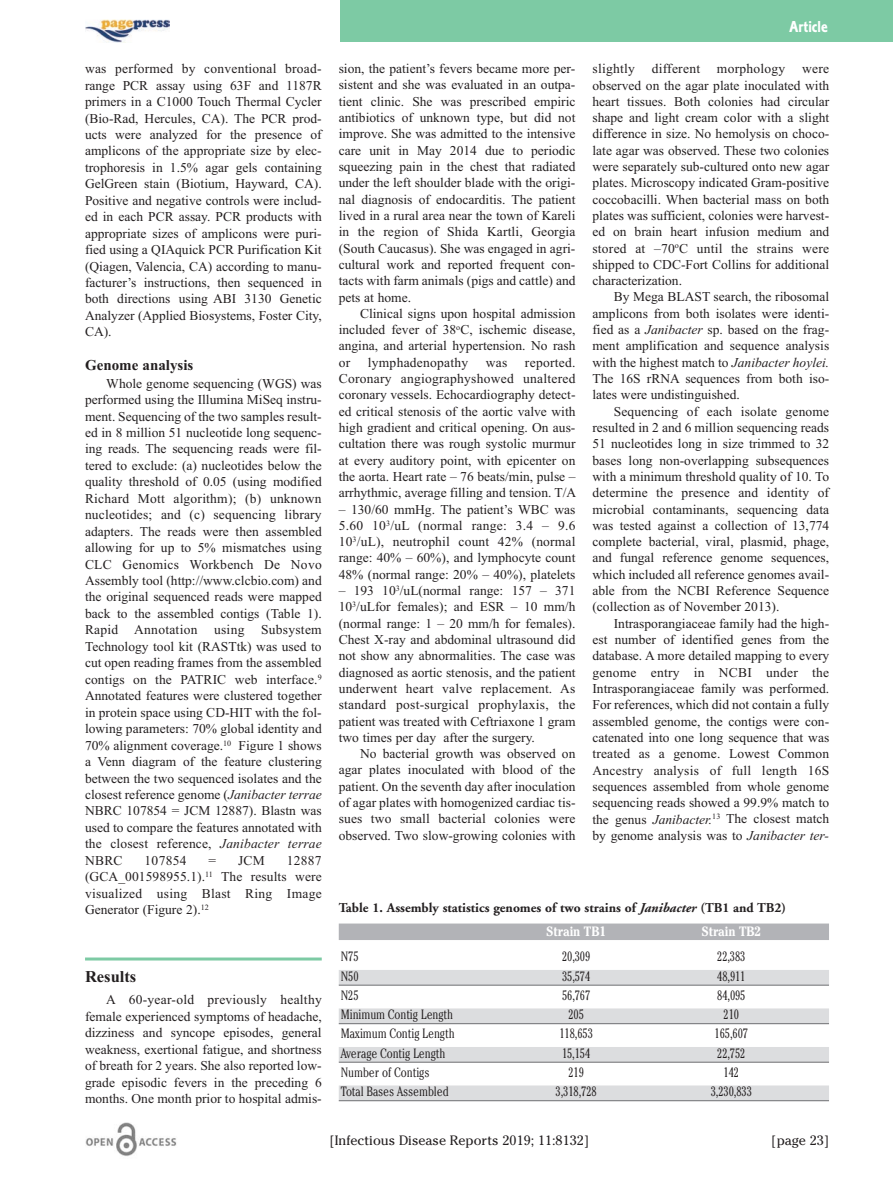
<style>
.page{position:relative;width:893px;height:1191px;background:#fff}
.page>*{position:absolute;margin:0;border:0;box-sizing:border-box;transform-origin:0 0}
.t1{font:700 16.5px "Times New Roman";color:#231f20}
.t2{font:16.5px "Corinthian Bold Condensed Plain";color:#fff}
.t3{font:700 15px "Times New Roman";color:#231f20}
.t4{font:13.5px/16.4px "Times New Roman";color:#231f20;text-align:justify}
.t5{font:300 condensed 13.5px "Cheltenham";letter-spacing:-.01em;color:#231f20}
.t6{font:700 13.5px "Adobe Garamond";color:#231f20}
.t7{font:13.5px "Cheltenham";color:#231f20}
.t8{font:700 condensed 13.5px "Cheltenham";letter-spacing:-.01em;color:#fff}
.t9{font:13.5px "Times New Roman";letter-spacing:.02em;color:#231f20}
.s1{font-style:italic}
</style>
<div class="page">
<hr style="left:85px;top:957px;width:237px;height:3px;background:#7dcaa4">
<div style="left:340px;top:0;width:553px;height:42px;background:#7dcaa4"></div>
<img style="left:86px;top:1123px;width:91px;height:33px">
<img style="left:85px;top:19px;width:85px;height:24px">
<div style="left:339px;top:923px;width:490px;height:17px;background:#b2b3b7"></div>
<div style="left:339px;top:970px;width:490px;height:15px;background:#dcdddf"></div>
<hr style="left:339px;top:985px;width:490px;height:1px;background:#6c6d70">
<div style="left:339px;top:1008px;width:490px;height:15px;background:#dcdddf"></div>
<hr style="left:339px;top:1023px;width:490px;height:1px;background:#6c6d70">
<div style="left:339px;top:1047px;width:490px;height:15px;background:#dcdddf"></div>
<hr style="left:339px;top:1062px;width:490px;height:1px;background:#6c6d70">
<div style="left:339px;top:1085px;width:490px;height:15px;background:#dcdddf"></div>
<hr style="left:339px;top:1100px;width:490px;height:1px;background:#6c6d70">
<p class="t2" style="left:789px;top:21px;width:40px">Article</p>
<p class="t4" style="left:339px;top:60px;width:238px">sion, the patient’s fevers became more per&shy;sistent and she was evaluated in an outpa&shy;tient clinic. She was prescribed empiric antibiotics of unknown type, but did not improve. She was admitted to the intensive care unit in May 2014 due to periodic squeezing pain in the chest that radiated under the left shoulder blade with the origi&shy;nal diagnosis of endocarditis. The patient lived in a rural area near the town of Kareli in the region of Shida Kartli, Georgia (South Caucasus). She was engaged in agri&shy;cultural work and reported frequent con&shy;tacts with farm animals (pigs and cattle) and pets at home.</p>
<p class="t4" style="left:339px;top:305px;width:238px;text-indent:21px">Clinical signs upon hospital admission included fever of 38<sup>o</sup>C, ischemic disease, angina, and arterial hypertension. No rash or</p>
<p class="t4" style="left:85px;top:60px;width:238px">was performed by conventional broad&shy;range PCR assay using 63F and 1187R primers in a C1000 Touch Thermal Cycler (Bio-Rad, Hercules, CA). The PCR prod&shy;ucts were analyzed for the presence of amplicons of the appropriate size by elec&shy;trophoresis in 1.5% agar gels containing GelGreen stain (Biotium, Hayward, CA).<br>Positive and negative controls were includ&shy;ed in each PCR assay. PCR products with appropriate sizes of amplicons were puri&shy;fied using a QIAquick PCR Purification Kit (Qiagen, Valencia, CA) according to manu&shy;facturer’s instructions, then sequenced in both directions using ABI 3130 Genetic Analyzer (Applied Biosystems, Foster City, CA).</p>
<p class="t3" style="left:85px;top:356px;width:110px">Genome analysis</p>
<p class="t4" style="left:85px;top:375px;width:238px;text-indent:21px">Whole genome sequencing (WGS) was performed using the Illumina MiSeq instru&shy;ment. Sequencing of the two samples result&shy;ed in 8 million 51 nucleotide long sequenc&shy;ing reads. The sequencing reads were fil&shy;tered to exclude: (a) nucleotides below the quality threshold of 0.05 (using modified Richard Mott algorithm); (b) unknown nucleotides; and (c) sequencing library adapters. The reads were then assembled allowing for up to 5% mismatches using CLC Genomics Workbench De Novo Assembly tool (http://www.clcbio.com) and the original sequenced reads were mapped back to the assembled contigs (Table 1).<br>Rapid Annotation using Subsystem Technology tool kit (RASTtk) was used to cut open reading frames from the assembled contigs on the PATRIC web interface.<sup>9<br></sup>Annotated features were clustered together in protein space using CD-HIT with the fol&shy;lowing parameters: 70% global identity and 70% alignment coverage.<sup>10</sup> Figure 1 shows a Venn diagram of the feature clustering between the two sequenced isolates and the closest reference genome (<span class="s1">Janibacter terrae </span>NBRC 107854 = JCM 12887). Blastn was used to compare the features annotated with the closest reference, <span class="s1">Janibacter terrae </span>NBRC</p>
<p class="t4" style="left:592px;top:60px;width:238px">slightly different morphology were observed on the agar plate inoculated with heart tissues. Both colonies had circular shape and light cream color with a slight difference in size. No hemolysis on choco&shy;late agar was observed. These two colonies were separately sub-cultured onto new agar plates. Microscopy indicated Gram-positive coccobacilli. When bacterial mass on both plates was sufficient, colonies were harvest&shy;ed on brain heart infusion medium and stored at –70<sup>o</sup>C until the strains were shipped to CDC-Fort Collins for additional characterization.</p>
<p class="t4" style="left:592px;top:289px;width:238px;text-indent:21px">By Mega BLAST search, the ribosomal amplicons from both isolates were identi&shy;fied as a <span class="s1">Janibacter</span> sp. based on the frag&shy;ment amplification and sequence analysis with the highest match to <span class="s1">Janibacter hoylei.<br></span>The 16S rRNA sequences from both iso&shy;lates were undistinguished.</p>
<p class="t4" style="left:592px;top:403px;width:238px;text-indent:21px">Sequencing of each isolate genome resulted in 2 and 6 million sequencing reads 51 nucleotides long in size trimmed to 32 bases long non-overlapping subsequences with a minimum threshold quality of 10. To determine the presence and identity of microbial contaminants, sequencing data was tested against a collection of 13,774 complete bacterial, viral, plasmid, phage, and fungal reference genome sequences, which included all reference genomes avail&shy;able from the NCBI Reference Sequence (collection as of November 2013).</p>
<p class="t4" style="left:592px;top:615px;width:238px;text-indent:21px">Intrasporangiaceae family had the high&shy;est number of identified genes from the database. A more detailed mapping to every genome entry in NCBI under the Intrasporangiaceae family was performed.<br>For references, which did not contain a fully assembled genome, the contigs were con&shy;catenated into one long sequence that was treated as a genome. Lowest Common Ancestry analysis of full length 16S sequences assembled from whole genome sequencing reads showed a 99.9% match to the genus <span class="s1">Janibacter.</span><sup>13</sup> The closest match by genome analysis was to <span class="s1">Janibacter ter-</span></p>
<p class="t4" style="left:339px;top:354px;width:239px;text-indent:186px">reported.<br>Coronary angiographyshowed unaltered coronary vessels. Echocardiography detect&shy;ed critical stenosis of the aortic valve with high gradient and critical opening. On aus&shy;cultation there was rough systolic murmur at every auditory point, with epicenter on the aorta. Heart rate – 76 beats/min, pulse – arrhythmic, average filling and tension. T/A</p>
<p class="t4" style="left:339px;top:501px;width:238px">– 130/60 mmHg. The patient’s WBC was 5.60 10<sup>3</sup>/uL (normal range: 3.4 – 9.6<br>10<sup>3</sup>/uL), neutrophil count 42% (normal range: 40% – 60%), and lymphocyte count 48% (normal range: 20% – 40%), platelets</p>
<p class="t4" style="left:339px;top:582px;width:238px">– 193 10<sup>3</sup>/uL(normal range: 157 – 371<br>10<sup>3</sup>/uLfor females); and ESR – 10 mm/h (normal range: 1 – 20 mm/h for females).<br>Chest X-ray and abdominal ultrasound did not show any abnormalities. The case was diagnosed as aortic stenosis, and the patient underwent heart valve replacement. As standard post-surgical prophylaxis, the patient was treated with Ceftriaxone 1 gram two times per day after the surgery.</p>
<p class="t4" style="left:339px;top:745px;width:238px;text-indent:21px">No bacterial growth was observed on agar plates inoculated with blood of the patient. On the seventh day after inoculation of agar plates with homogenized cardiac tis&shy;sues two small bacterial colonies were observed. Two slow-growing colonies with</p>
<p class="t9" style="left:368px;top:354px;width:102px">lymphadenopathy</p>
<p class="t4" style="left:486px;top:354px;width:23px">was</p>
<p class="t4" style="left:145px;top:852px;width:43px">107854</p>
<p class="t4" style="left:208px;top:852px;width:9px">=</p>
<p class="t4" style="left:238px;top:852px;width:28px">JCM</p>
<p class="t4" style="left:85px;top:852px;width:238px;text-indent:202px">12887 (GCA_001598955.1).<sup>11</sup> The results were visualized using Blast Ring Image Generator (Figure 2).<sup>12</sup></p>
<p class="t6" style="left:339px;top:902px;width:449px">Table 1. Assembly statistics genomes of two strains of <span class="s1">Janibacter</span> (TB1 and TB2)</p>
<p class="t8" style="left:546px;top:926px;width:62px">Strain TB1</p>
<p class="t8" style="left:701px;top:926px;width:62px">Strain TB2</p>
<p class="t5" style="left:341px;top:952px;width:19px">N75</p>
<p class="t5" style="left:562px;top:952px;width:30px">20,309</p>
<p class="t5" style="left:717px;top:952px;width:30px">22,383</p>
<p class="t5" style="left:341px;top:971px;width:19px">N50</p>
<p class="t5" style="left:562px;top:971px;width:30px">35,574</p>
<p class="t5" style="left:717px;top:971px;width:30px">48,911</p>
<p class="t5" style="left:341px;top:990px;width:19px">N25</p>
<p class="t5" style="left:562px;top:990px;width:30px">56,767</p>
<p class="t5" style="left:717px;top:990px;width:30px">84,095</p>
<p class="t5" style="left:341px;top:1009px;width:114px">Minimum Contig Length</p>
<p class="t5" style="left:568px;top:1009px;width:17px">205</p>
<p class="t5" style="left:724px;top:1009px;width:17px">210</p>
<p class="t5" style="left:341px;top:1029px;width:115px">Maximum Contig Length</p>
<p class="t5" style="left:559px;top:1029px;width:35px">118,653</p>
<p class="t5" style="left:715px;top:1029px;width:35px">165,607</p>
<p class="t5" style="left:341px;top:1048px;width:106px">Average Contig Length</p>
<p class="t5" style="left:562px;top:1048px;width:30px">15,154</p>
<p class="t5" style="left:717px;top:1048px;width:30px">22,752</p>
<p class="t5" style="left:341px;top:1067px;width:90px">Number of Contigs</p>
<p class="t5" style="left:568px;top:1067px;width:17px">219</p>
<p class="t5" style="left:724px;top:1067px;width:17px">142</p>
<p class="t5" style="left:341px;top:1086px;width:109px">Total Bases Assembled</p>
<p class="t5" style="left:556px;top:1086px;width:43px">3,318,728</p>
<p class="t5" style="left:711px;top:1086px;width:43px">3,230,833</p>
<p class="t7" style="left:329px;top:1132px;width:261px">[Infectious Disease Reports 2019; 11:8132]</p>
<p class="t7" style="left:771px;top:1132px;width:59px">[page 23]</p>
<p class="t1" style="left:85px;top:966px;width:53px">Results</p>
<p class="t4" style="left:85px;top:991px;width:238px;text-indent:21px">A 60-year-old previously healthy female experienced symptoms of headache, dizziness and syncope episodes, general weakness, exertional fatigue, and shortness of breath for 2 years. She also reported low&shy;grade episodic fevers in the preceding 6 months. One month prior to hospital admis-</p>
</div>
